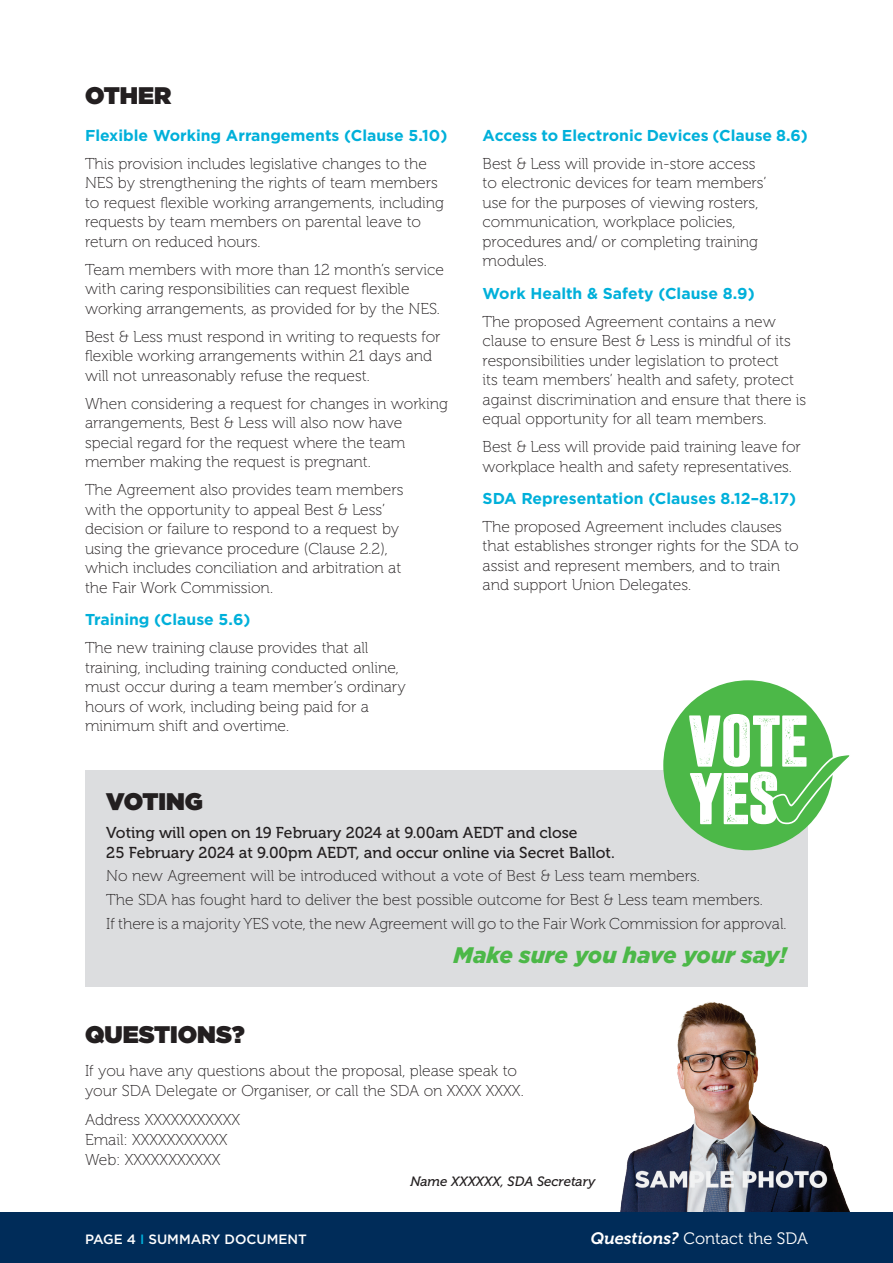
<style>
.page{position:relative;width:893px;height:1263px;background:#fff}
.page>*{position:absolute;margin:0;border:0;box-sizing:border-box;transform-origin:0 0}
.t1{font:56.1px/57.6px "Dreamwalker";letter-spacing:-.03em;color:#fff;scale:1.2 1}
.HEADINGS{font:900 24px "Gotham";color:#231f20}
.t2{font:italic 900 22.5px "Gotham";color:#4cb848}
.t3{font:16.5px "Museo 300";color:#fff}
.TEXT{font:15.75px/19.5px "Museo 100";color:#231f20}
.SUB_HEADINGS{font:700 15.75px "Gotham";color:#00b0da}
.TEXT-2{font:15.75px/19.5px "Museo 500";color:#231f20}
.SURVEY_TEXT{font:italic 13.5px "Museo 500";color:#231f20}
.t4{font:500 13.5px "Gotham";color:#fff}
.s1{color:#4cb848}
.s2{color:#00b0da}
.s3{font-family:"Museo 700";font-style:italic}
</style>
<div class="page">
<div style="left:0;top:1212px;width:893px;height:51px;background:#002c59"></div>
<img style="left:612px;top:986px;width:238px;height:226px">
<div style="left:85px;top:770px;width:723px;height:216px;background:#dcdddf"></div>
<div style="left:663px;top:680px;width:170px;height:170px;background:#4cb848;border-radius:50%"></div>
<p class="HEADINGS" style="left:85px;top:79px;width:88px">OTHER</p>
<p class="SUB_HEADINGS" style="left:85px;top:125px;width:364px">Flexible Working Arrangements (Clause 5.10)</p>
<p class="TEXT" style="left:85px;top:154px;width:360px">This provision includes legislative changes to the NES by strengthening the rights of team members to request flexible working arrangements, including requests by team members on parental leave to return on reduced hours.</p>
<p class="TEXT" style="left:85px;top:260px;width:360px">Team members with more than 12 month’s service with caring responsibilities can request flexible working arrangements, as provided for by the NES.</p>
<p class="TEXT" style="left:85px;top:327px;width:357px">Best &amp; Less must respond in writing to requests for flexible working arrangements within 21 days and will not unreasonably refuse the request.</p>
<p class="TEXT" style="left:85px;top:394px;width:364px">When considering a request for changes in working arrangements, Best &amp; Less will also now have special regard for the request where the team member making the request is pregnant.</p>
<p class="TEXT" style="left:85px;top:481px;width:320px">The Agreement also provides team members with the opportunity to appeal Best &amp; Less’ decision or failure to respond to a request by using the grievance procedure (Clause 2.2), which includes conciliation and arbitration at the Fair Work Commission.</p>
<p class="SUB_HEADINGS" style="left:85px;top:609px;width:167px">Training (Clause 5.6)</p>
<p class="TEXT" style="left:85px;top:638px;width:322px">The new training clause provides that all training, including training conducted online, must occur during a team member’s ordinary hours of work, including being paid for a minimum shift and overtime.</p>
<p class="SUB_HEADINGS" style="left:483px;top:125px;width:327px">Access to Electronic Devices (Clause 8.6)</p>
<p class="TEXT" style="left:483px;top:154px;width:285px">Best &amp; Less will provide in-store access to electronic devices for team members’ use for the purposes of viewing rosters, communication, workplace policies, procedures and/ or completing training modules.</p>
<p class="SUB_HEADINGS" style="left:483px;top:282px;width:274px">Work Health &amp; Safety (Clause 8.9)</p>
<p class="TEXT" style="left:483px;top:312px;width:325px">The proposed Agreement contains a new clause to ensure Best &amp; Less is mindful of its responsibilities under legislation to protect<br>its team members’ health and safety, protect against discrimination and ensure that there is equal opportunity for all team members.</p>
<p class="TEXT" style="left:483px;top:437px;width:320px">Best &amp; Less will provide paid training leave for workplace health and safety representatives.</p>
<p class="SUB_HEADINGS" style="left:483px;top:488px;width:315px">SDA Representation (Clauses 8.12–8.17)</p>
<p class="TEXT" style="left:483px;top:517px;width:318px">The proposed Agreement includes clauses that establishes stronger rights for the SDA to assist and represent members, and to train and support Union Delegates.</p>
<p class="t1" style="left:688px;top:715px;width:140px">VOTE<br>YES<span class="s1">✓</span></p>
<p class="HEADINGS" style="left:106px;top:784px;width:98px">VOTING</p>
<p class="TEXT-2" style="left:106px;top:823px;width:510px">Voting will open on 19 February 2024 at 9.00am AEDT and close<br>25 February 2024 at 9.00pm AEDT, and occur online via Secret Ballot.</p>
<p class="TEXT" style="left:106px;top:867px;width:595px">No new Agreement will be introduced without a vote of Best &amp; Less team members.</p>
<p class="TEXT" style="left:106px;top:890px;width:658px">The SDA has fought hard to deliver the best possible outcome for Best &amp; Less team members.</p>
<p class="TEXT" style="left:106px;top:914px;width:682px">If there is a majority YES vote, the new Agreement will go to the Fair Work Commission for approval.</p>
<p class="t2" style="left:454px;top:939px;width:335px">Make sure you have your say!</p>
<p class="HEADINGS" style="left:85px;top:1017px;width:161px">QUESTIONS?</p>
<p class="TEXT" style="left:85px;top:1060px;width:440px;line-height:20.2px">If you have any questions about the proposal, please speak to your SDA Delegate or Organiser, or call the SDA on XXXX XXXX.</p>
<p class="TEXT" style="left:85px;top:1109px;width:157px;line-height:20.2px">Address XXXXXXXXXXX<br>Email: XXXXXXXXXXX<br>Web: XXXXXXXXXXX</p>
<p class="SURVEY_TEXT" style="left:410px;top:1174px;width:186px">Name XXXXXX, SDA Secretary</p>
<p class="t4" style="left:85px;top:1230px;width:223px">PAGE 4 <span class="s2">I</span> SUMMARY DOCUMENT</p>
<p class="t3" style="left:591px;top:1229px;width:218px"><span class="s3">Questions?</span> Contact the SDA</p>
</div>
